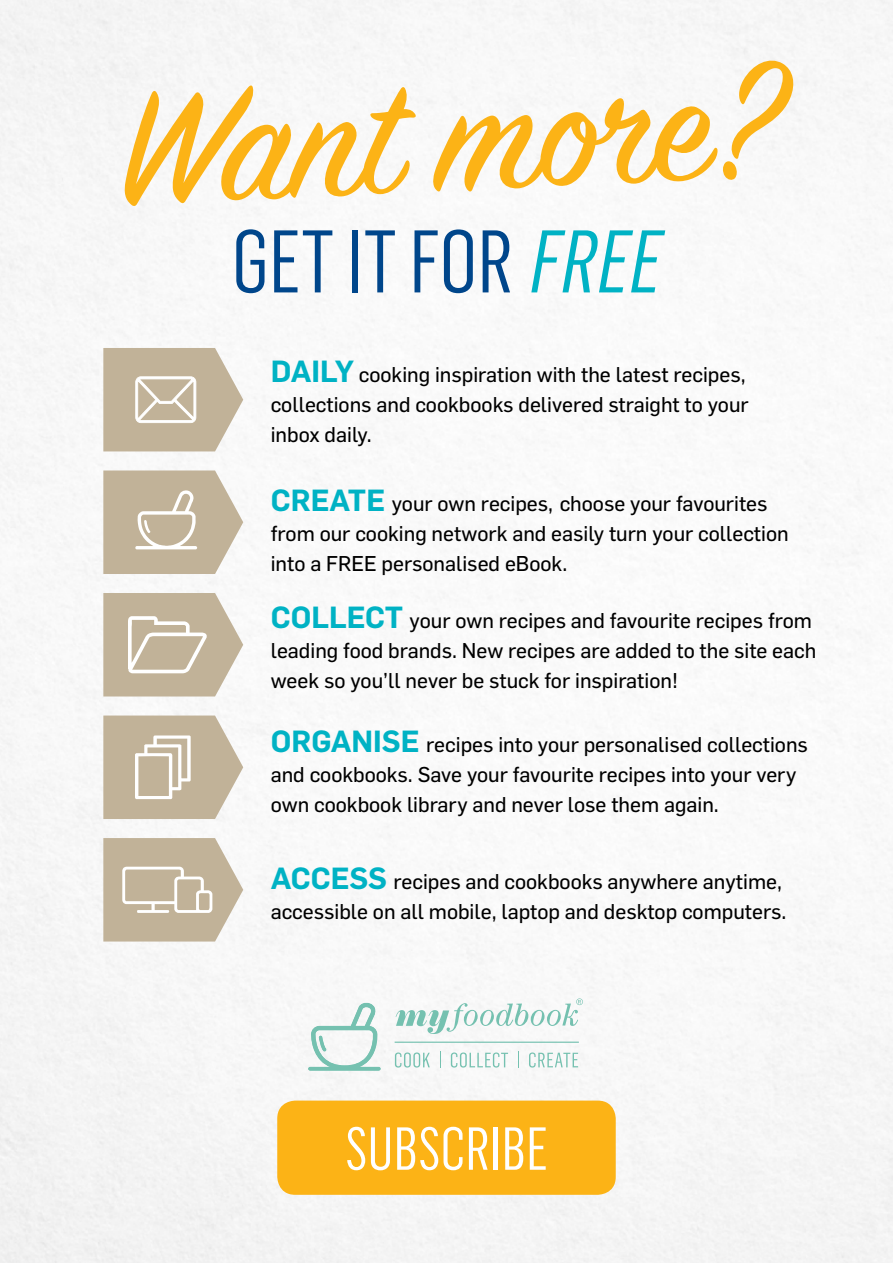
<style>
.page{position:relative;width:893px;height:1263px;background:#fff}
.page>*{position:absolute;margin:0;border:0;box-sizing:border-box;transform-origin:0 0}
.t1{font:180.45px "Sign Painter House Script";color:#fcb316}
.t2{font:87px "Flama Condensed";color:#00468b}
.t3{font:59.4px "Flama Condensed";color:#fff}
.t4{font:21px/30px "Flama Basic";color:#000}
.s1{font-style:italic;color:#00b2c4}
.s2{font-family:"Flama";font-weight:600;font-size:30px;color:#00b2c4}
</style>
<div class="page">
<div style="left:277px;top:1100px;width:339px;height:95px;background:#fcb316;border-radius:18px"></div>
<div style="left:308px;top:1067px;width:73px;height:4px;border:1px solid #75c1b0"></div>
<svg style="left:309px;top:1002px;width:69px;height:68px"></svg>
<svg style="left:396px;top:998px;width:187px;height:36px"></svg>
<hr style="left:395px;top:1041px;width:184px;height:2px;background:#75c1b0">
<svg style="left:395px;top:1052px;width:35px;height:15px"></svg>
<svg style="left:440px;top:1051px;width:1px;height:17px"></svg>
<svg style="left:451px;top:1052px;width:57px;height:15px"></svg>
<svg style="left:518px;top:1051px;width:1px;height:17px"></svg>
<svg style="left:529px;top:1052px;width:49px;height:15px"></svg>
<svg style="left:103px;top:348px;width:140px;height:103px"></svg>
<svg style="left:103px;top:470px;width:140px;height:104px;background:#cabda8"></svg>
<svg style="left:103px;top:715px;width:140px;height:104px"></svg>
<svg style="left:103px;top:593px;width:140px;height:103px"></svg>
<svg style="left:103px;top:838px;width:140px;height:103px;background:#cabea8"></svg>
<h1 class="t1" style="left:110px;top:42px;width:666px;rotate:-3deg">Want mor e?</h1>
<h2 class="t2" style="left:232px;top:207px;width:445px">GET IT FOR <span class="s1">FREE</span></h2>
<p class="t4" style="left:271px;top:359px;width:479px"><span class="s2">DAILY</span> cooking inspiration with the latest recipes, collections and cookbooks delivered straight to your inbox daily.</p>
<p class="t4" style="left:271px;top:487px;width:519px"><span class="s2">CREATE</span> your own recipes, choose your favourites from our cooking network and easily turn your collection into a FREE personalised eBook.</p>
<p class="t4" style="left:271px;top:604px;width:547px"><span class="s2">COLLECT</span> your own recipes and favourite recipes from leading food brands. New recipes are added to the site each week so you’ll never be stuck for inspiration!</p>
<p class="t4" style="left:271px;top:728px;width:539px"><span class="s2">ORGANISE</span> recipes into your personalised collections and cookbooks. Save your favourite recipes into your very own cookbook library and never lose them again.</p>
<p class="t4" style="left:271px;top:865px;width:517px"><span class="s2">ACCESS</span> recipes and cookbooks anywhere anytime, accessible on all mobile, laptop and desktop computers.</p>
<h3 class="t3" style="left:345px;top:1112px;width:205px">SUBSCRIBE</h3>
</div>
